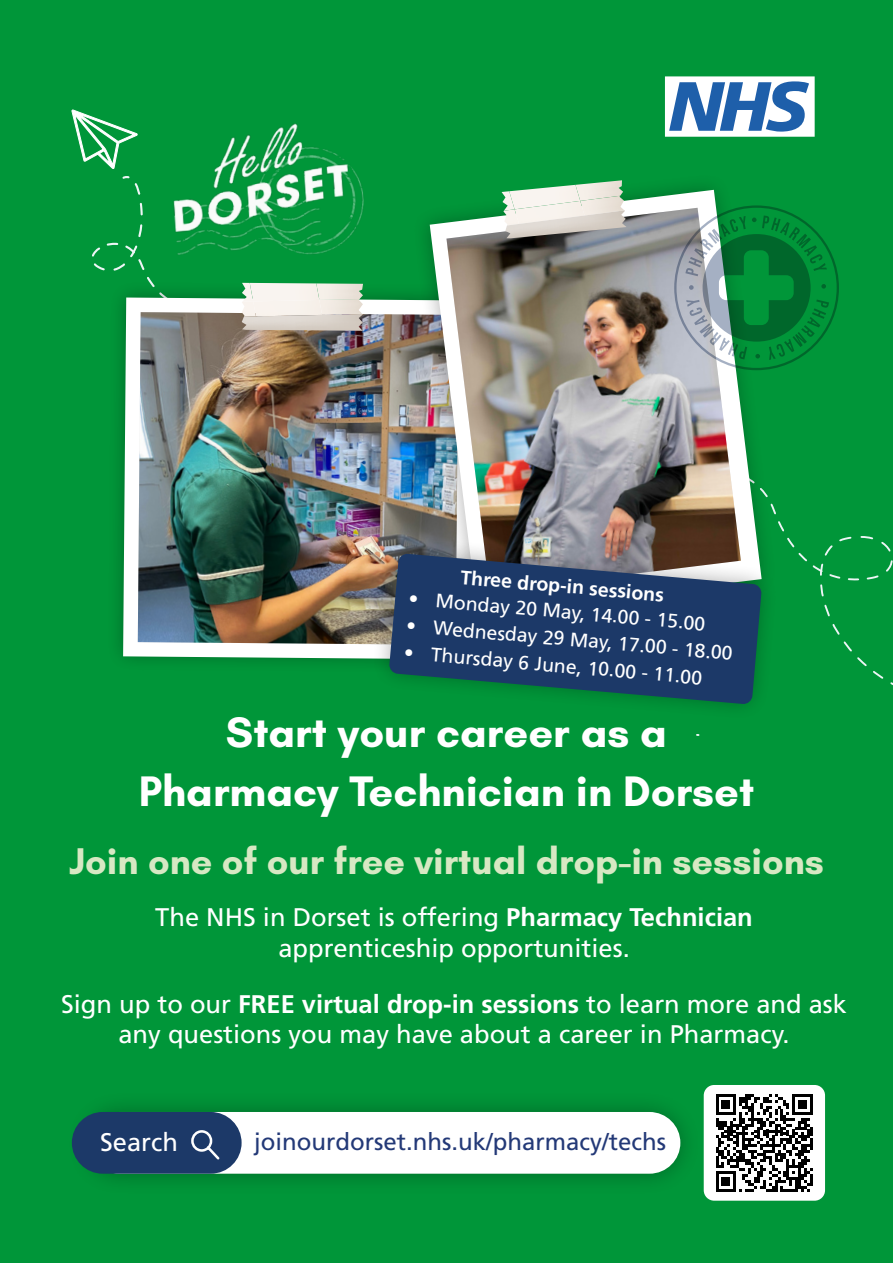
<style>
.page{position:relative;width:893px;height:1263px;background:#009639}
.page>*{position:absolute;margin:0;border:0;box-sizing:border-box;transform-origin:0 0}
.t1{font:700 43.5px/58.9px "Glacial Indifference";color:#fff;text-align:center}
.t2{font:700 37.8px "Glacial Indifference";color:#d7e8c3}
.t3{font:25.5px/30.6px "Frutiger LT Std";color:#fff;text-align:center}
.t4{font:24px "Frutiger LT Std";color:#233977}
.t5{font:19.5px "Frutiger LT Std";color:#fff}
.t6{font:700 19.5px "Frutiger LT Std";color:#fff}
.s1{font-weight:700}
</style>
<div class="page">
<img style="left:214px;top:123px;width:150px;height:132px">
<svg style="left:92px;top:176px;width:171px;height:104px"></svg>
<svg style="left:71px;top:109px;width:67px;height:60px"></svg>
<svg style="left:783px;top:528px;width:110px;height:158px"></svg>
<svg style="left:117px;top:280px;width:291px;height:383px;fill:#008c35"></svg>
<svg style="left:123px;top:297px;width:285px;height:362px;background:#e1f0e7"></svg>
<img style="left:138px;top:312px;width:270px;height:333px">
<img style="left:319px;top:283px;width:44px;height:16px">
<img style="left:242px;top:283px;width:8px;height:18px">
<img style="left:250px;top:283px;width:69px;height:18px">
<img style="left:319px;top:299px;width:44px;height:15px">
<img style="left:242px;top:301px;width:11px;height:13px">
<img style="left:253px;top:300px;width:69px;height:14px">
<img style="left:242px;top:314px;width:121px;height:17px">
<svg style="left:665px;top:76px;width:149px;height:61px;background:#95b4d5"></svg>
<img style="left:408px;top:184px;width:375px;height:348px">
<img style="left:430px;top:190px;width:332px;height:342px">
<img style="left:446px;top:208px;width:295px;height:324px">
<img style="left:575px;top:180px;width:48px;height:16px">
<img style="left:502px;top:191px;width:7px;height:20px">
<img style="left:509px;top:185px;width:71px;height:24px">
<img style="left:580px;top:196px;width:44px;height:14px">
<img style="left:503px;top:209px;width:12px;height:16px">
<img style="left:515px;top:201px;width:70px;height:9px">
<img style="left:505px;top:210px;width:122px;height:28px">
<svg style="left:674px;top:205px;width:165px;height:165px"></svg>
<img style="left:368px;top:532px;width:398px;height:176px">
<svg style="left:389px;top:553px;width:373px;height:151px;background:#264b66"></svg>
<div style="left:67px;top:1090px;width:635px;height:106px;background:#000;opacity:.3"></div>
<div style="left:88px;top:1112px;width:592px;height:62px;background:#fff;border-radius:31px"></div>
<div style="left:72px;top:1112px;width:170px;height:62px;background:#1c3968;border-radius:31px"></div>
<svg style="left:191px;top:1130px;width:29px;height:30px"></svg>
<div style="left:704px;top:1085px;width:121px;height:116px;background:#fff;border-radius:10px"></div>
<svg style="left:716px;top:1094px;width:97px;height:97px"></svg>
<p class="t6" style="left:462px;top:565px;width:206px;rotate:5deg">Three drop-in sessions</p>
<p class="t5" style="left:410px;top:586px;width:299px;rotate:5deg">• Monday 20 May, 14.00 - 15.00</p>
<p class="t5" style="left:407px;top:613px;width:329px;rotate:5deg">• Wednesday 29 May, 17.00 - 18.00</p>
<p class="t5" style="left:405px;top:640px;width:301px;rotate:5deg">• Thursday 6 June, 10.00 - 11.00</p>
<h1 class="t1" style="left:139px;top:702px;width:617px">Start your career as a<br>Pharmacy Technician in Dorset</h1>
<h2 class="t2" style="left:69px;top:838px;width:756px">Join one of our free virtual drop-in sessions</h2>
<p class="t3" style="left:155px;top:902px;width:599px">The NHS in Dorset is offering <span class="s1">Pharmacy Technician </span>apprenticeship opportunities.</p>
<p class="t3" style="left:61px;top:989px;width:787px">Sign up to our <span class="s1">FREE virtual drop-in sessions</span> to learn more and ask any questions you may have about a career in Pharmacy.</p>
<p class="t3" style="left:100px;top:1127px;width:79px">Search</p>
<p class="t4" style="left:254px;top:1127px;width:414px">joinourdorset.nhs.uk/pharmacy/techs</p>
</div>
